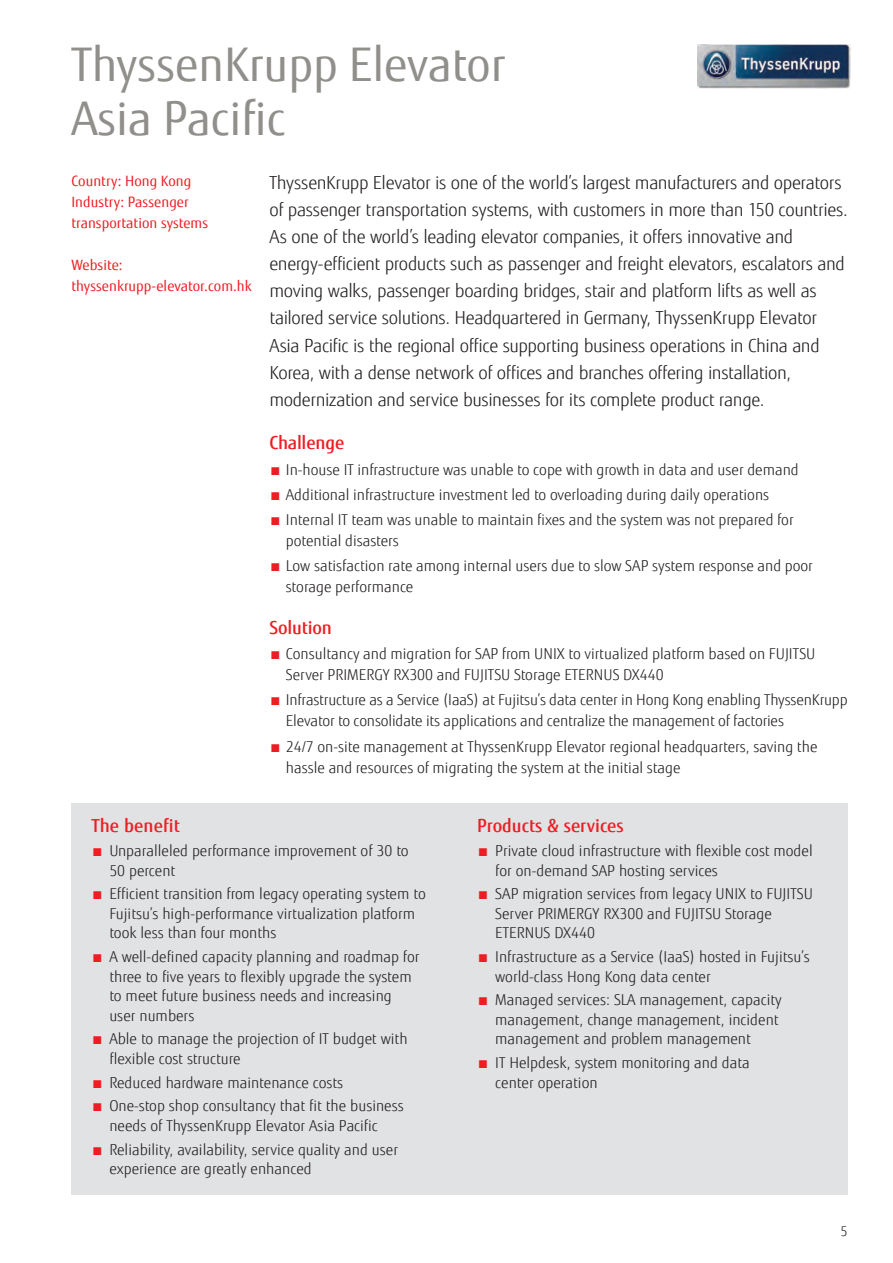
<style>
.page{position:relative;width:893px;height:1263px;background:#fff}
.page>*{position:absolute;margin:0;border:0;box-sizing:border-box;transform-origin:0 0}
.t1{font:46.5px/54.2px "Fujitsu Sans";color:#918f8b}
.t2{font:300 18px/27px "Fujitsu Sans";letter-spacing:-.02em;color:#231f20}
.copy{font:500 18px "Fujitsu Sans";color:#ee1d23}
.copy-2{font:300 15px/19.5px "Fujitsu Sans";color:#231f20}
.t3{font:14.25px/21px "Fujitsu Sans";letter-spacing:.005em;color:#ee1d23}
.t4{font:300 13.5px "Fujitsu Sans";color:#231f20}
.s1{color:#ee1d23}
</style>
<div class="page">
<div style="left:71px;top:804px;width:777px;height:391px;background:#e1e2e4"></div>
<img style="left:697px;top:45px;width:153px;height:43px">
<p class="t1" style="left:71px;top:37px;width:436px">ThyssenKrupp Elevator<br>Asia Pacific</p>
<p class="t2" style="left:269px;top:169px;width:580px">ThyssenKrupp Elevator is one of the world’s largest manufacturers and operators of passenger transportation systems, with customers in more than 150 countries.<br>As one of the world’s leading elevator companies, it offers innovative and energy-efficient products such as passenger and freight elevators, escalators and moving walks, passenger boarding bridges, stair and platform lifts as well as tailored service solutions. Headquartered in Germany, ThyssenKrupp Elevator Asia Pacific is the regional office supporting business operations in China and Korea, with a dense network of offices and branches offering installation, modernization and service businesses for its complete product range.</p>
<p class="copy" style="left:269px;top:431px;width:76px">Challenge</p>
<p class="copy-2" style="left:269px;top:460px;width:531px"><span class="s1">■</span> In-house IT infrastructure was unable to cope with growth in data and user demand</p>
<p class="copy-2" style="left:269px;top:485px;width:501px"><span class="s1">■</span> Additional infrastructure investment led to overloading during daily operations</p>
<p class="copy-2" style="left:286px;top:509px;width:509px;line-height:21px;text-indent:-16px"><span class="s1">■</span> Internal IT team was unable to maintain fixes and the system was not prepared for potential disasters</p>
<p class="copy-2" style="left:286px;top:556px;width:529px;line-height:21px;text-indent:-16px"><span class="s1">■</span> Low satisfaction rate among internal users due to slow SAP system response and poor storage performance</p>
<p class="copy" style="left:269px;top:616px;width:64px">Solution</p>
<p class="copy-2" style="left:286px;top:643px;width:531px;line-height:21px;text-indent:-16px"><span class="s1">■</span> Consultancy and migration for SAP from UNIX to virtualized platform based on FUJITSU<br>Server PRIMERGY RX300 and FUJITSU Storage ETERNUS DX440</p>
<p class="copy-2" style="left:286px;top:690px;width:563px;line-height:21px;text-indent:-16px"><span class="s1">■</span> Infrastructure as a Service (IaaS) at Fujitsu’s data center in Hong Kong enabling ThyssenKrupp<br>Elevator to consolidate its applications and centralize the management of factories</p>
<p class="copy-2" style="left:286px;top:736px;width:533px;line-height:21px;text-indent:-16px"><span class="s1">■</span> 24/7 on-site management at ThyssenKrupp Elevator regional headquarters, saving the hassle and resources of migrating the system at the initial stage</p>
<p class="t3" style="left:71px;top:171px;width:121px">Country: Hong Kong</p>
<p class="t3" style="left:71px;top:192px;width:138px">Industry: Passenger transportation systems</p>
<p class="t3" style="left:71px;top:255px;width:53px">Website:</p>
<p class="t3" style="left:71px;top:276px;width:182px">thyssenkrupp-elevator.com.hk</p>
<p class="copy" style="left:91px;top:814px;width:90px">The benefit</p>
<p class="copy-2" style="left:109px;top:841px;width:301px;text-indent:-18px"><span class="s1">■</span> Unparalleled performance improvement of 30 to<br>50 percent</p>
<p class="copy-2" style="left:109px;top:884px;width:318px;text-indent:-18px"><span class="s1">■</span> Efficient transition from legacy operating system to<br>Fujitsu’s high-performance virtualization platform took less than four months</p>
<p class="copy-2" style="left:109px;top:947px;width:312px;text-indent:-18px"><span class="s1">■</span> A well-defined capacity planning and roadmap for three to five years to flexibly upgrade the system to meet future business needs and increasing user numbers</p>
<p class="copy-2" style="left:109px;top:1029px;width:300px;text-indent:-18px"><span class="s1">■</span> Able to manage the projection of IT budget with flexible cost structure</p>
<p class="copy-2" style="left:91px;top:1073px;width:253px"><span class="s1">■</span> Reduced hardware maintenance costs</p>
<p class="copy-2" style="left:91px;top:1096px;width:314px;text-align:center"><span class="s1">■</span> One-stop shop consultancy that fit the business needs of ThyssenKrupp Elevator Asia Pacific</p>
<p class="copy-2" style="left:109px;top:1140px;width:290px;text-indent:-18px"><span class="s1">■</span> Reliability, availability, service quality and user experience are greatly enhanced</p>
<p class="copy" style="left:477px;top:814px;width:148px">Products &amp; services</p>
<p class="copy-2" style="left:495px;top:841px;width:319px;text-indent:-18px"><span class="s1">■</span> Private cloud infrastructure with flexible cost model for on-demand SAP hosting services</p>
<p class="copy-2" style="left:495px;top:884px;width:319px;text-indent:-18px"><span class="s1">■</span> SAP migration services from legacy UNIX to FUJITSU<br>Server PRIMERGY RX300 and FUJITSU Storage<br>ETERNUS DX440</p>
<p class="copy-2" style="left:495px;top:947px;width:316px;text-indent:-18px"><span class="s1">■</span> Infrastructure as a Service (IaaS) hosted in Fujitsu’s world-class Hong Kong data center</p>
<p class="copy-2" style="left:495px;top:990px;width:288px;text-indent:-18px"><span class="s1">■</span> Managed services: SLA management, capacity management, change management, incident management and problem management</p>
<p class="copy-2" style="left:495px;top:1053px;width:256px;text-indent:-18px"><span class="s1">■</span> IT Helpdesk, system monitoring and data center operation</p>
<p class="t4" style="left:841px;top:1223px;width:9px">5</p>
</div>
